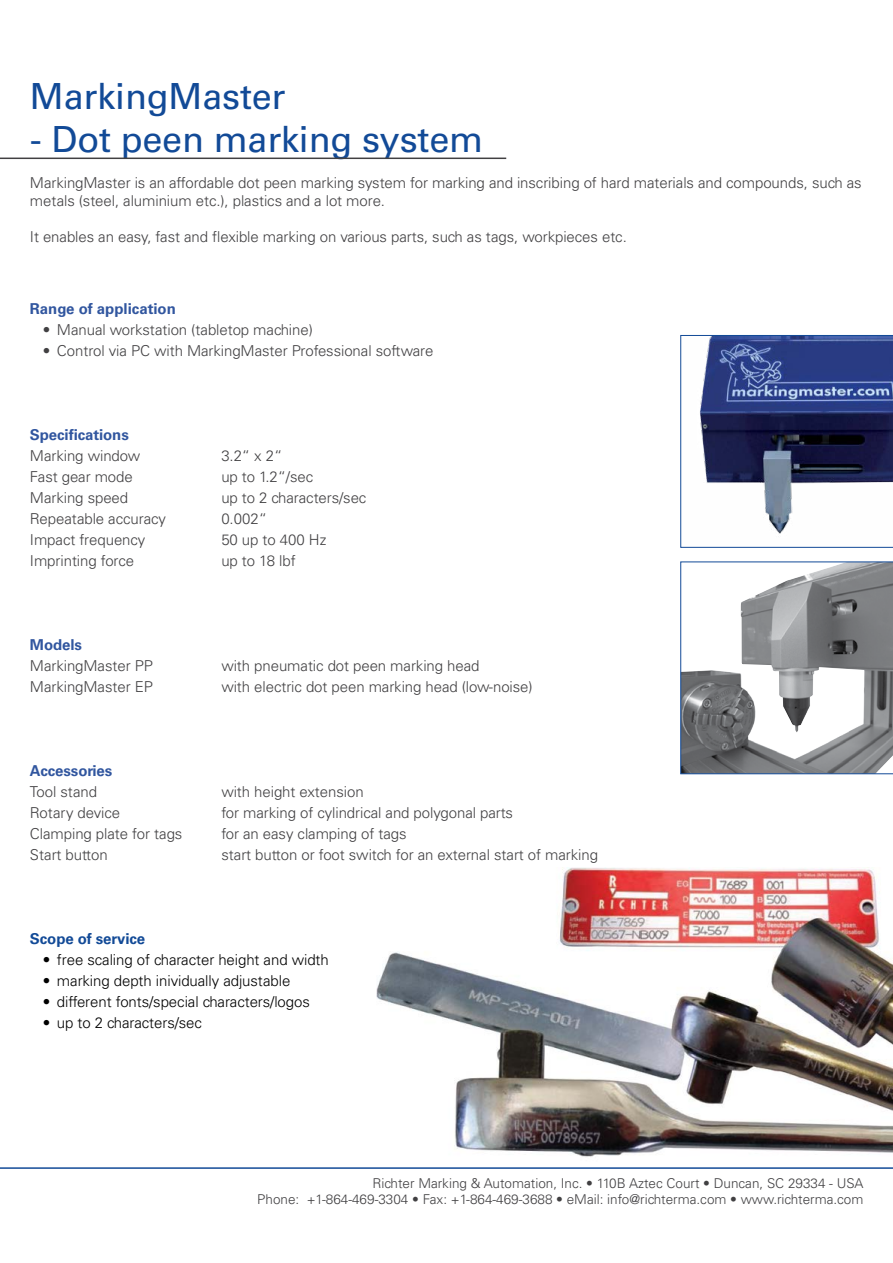
<style>
.page{position:relative;width:893px;height:1263px;background:#fff}
.page>*{position:absolute;margin:0;border:0;box-sizing:border-box;transform-origin:0 0}
.t1{font:36px "Univers";letter-spacing:-.005em;color:#124a97}
.t2{font:300 15px/18px "Univers";letter-spacing:-.005em;color:#414042}
.t3{font:300 15px "Univers";letter-spacing:-.005em;color:#000}
.t4{font:700 15px "Univers";letter-spacing:-.005em;color:#31569f}
.t5{font:700 15px "Univers";letter-spacing:-.005em;color:#124a97}
.t6{font:300 13.5px/16.2px "Univers";color:#414042;text-align:right}
</style>
<div class="page">
<img style="left:377px;top:867px;width:516px;height:290px">
<svg style="left:680px;top:561px;width:213px;height:213px"></svg>
<svg style="left:680px;top:335px;width:213px;height:213px"></svg>
<hr style="left:0;top:158px;width:506px;height:1px;background:#414042">
<hr style="left:0;top:1167px;width:893px;height:2px;background:#124a97">
<h1 class="t1" style="left:30px;top:75px;width:257px">MarkingMaster</h1>
<h1 class="t1" style="left:30px;top:118px;width:455px">- Dot peen marking system</h1>
<p class="t2" style="left:30px;top:174px;width:833px">MarkingMaster is an affordable dot peen marking system for marking and inscribing of hard materials and compounds, such as metals (steel, aluminium etc.), plastics and a lot more.</p>
<p class="t2" style="left:30px;top:228px;width:598px">It enables an easy, fast and flexible marking on various parts, such as tags, workpieces etc.</p>
<p class="t4" style="left:30px;top:300px;width:147px">Range of application</p>
<p class="t2" style="left:43px;top:321px;width:272px">• Manual workstation (tabletop machine)</p>
<p class="t2" style="left:43px;top:342px;width:392px">• Control via PC with MarkingMaster Professional software</p>
<p class="t4" style="left:30px;top:426px;width:100px">Specifications</p>
<p class="t2" style="left:30px;top:447px;width:112px">Marking window</p>
<p class="t2" style="left:221px;top:447px;width:63px">3.2“ x 2“</p>
<p class="t2" style="left:30px;top:468px;width:104px">Fast gear mode</p>
<p class="t2" style="left:221px;top:468px;width:93px">up to 1.2“/sec</p>
<p class="t2" style="left:30px;top:489px;width:100px">Marking speed</p>
<p class="t2" style="left:221px;top:489px;width:147px">up to 2 characters/sec</p>
<p class="t2" style="left:30px;top:510px;width:138px">Repeatable accuracy</p>
<p class="t2" style="left:221px;top:510px;width:47px">0.002“</p>
<p class="t2" style="left:30px;top:531px;width:117px">Impact frequency</p>
<p class="t2" style="left:221px;top:531px;width:107px">50 up to 400 Hz</p>
<p class="t2" style="left:30px;top:552px;width:106px">Imprinting force</p>
<p class="t2" style="left:221px;top:552px;width:76px">up to 18 lbf</p>
<p class="t4" style="left:30px;top:636px;width:53px">Models</p>
<p class="t2" style="left:30px;top:657px;width:124px">MarkingMaster PP</p>
<p class="t2" style="left:221px;top:657px;width:260px">with pneumatic dot peen marking head</p>
<p class="t2" style="left:30px;top:678px;width:124px">MarkingMaster EP</p>
<p class="t2" style="left:221px;top:678px;width:313px">with electric dot peen marking head (low-noise)</p>
<p class="t4" style="left:30px;top:762px;width:84px">Accessories</p>
<p class="t2" style="left:30px;top:783px;width:69px">Tool stand</p>
<p class="t2" style="left:221px;top:783px;width:144px">with height extension</p>
<p class="t2" style="left:30px;top:804px;width:92px">Rotary device</p>
<p class="t2" style="left:221px;top:804px;width:293px">for marking of cylindrical and polygonal parts</p>
<p class="t2" style="left:30px;top:825px;width:154px">Clamping plate for tags</p>
<p class="t2" style="left:221px;top:825px;width:187px">for an easy clamping of tags</p>
<p class="t2" style="left:30px;top:846px;width:79px">Start button</p>
<p class="t2" style="left:221px;top:846px;width:378px">start button or foot switch for an external start of marking</p>
<p class="t5" style="left:30px;top:930px;width:117px">Scope of service</p>
<p class="t3" style="left:43px;top:951px;width:288px">• free scaling of character height and width</p>
<p class="t3" style="left:43px;top:972px;width:249px">• marking depth inividually adjustable</p>
<p class="t3" style="left:43px;top:993px;width:269px">• different fonts/special characters/logos</p>
<p class="t3" style="left:43px;top:1014px;width:161px">• up to 2 characters/sec</p>
<p class="t6" style="left:257px;top:1175px;width:608px">Richter Marking &amp; Automation, Inc. • 110B Aztec Court • Duncan, SC 29334 - USA<br>Phone: +1-864-469-3304 • Fax: +1-864-469-3688 • eMail: info@richterma.com • www.richterma.com</p>
</div>
